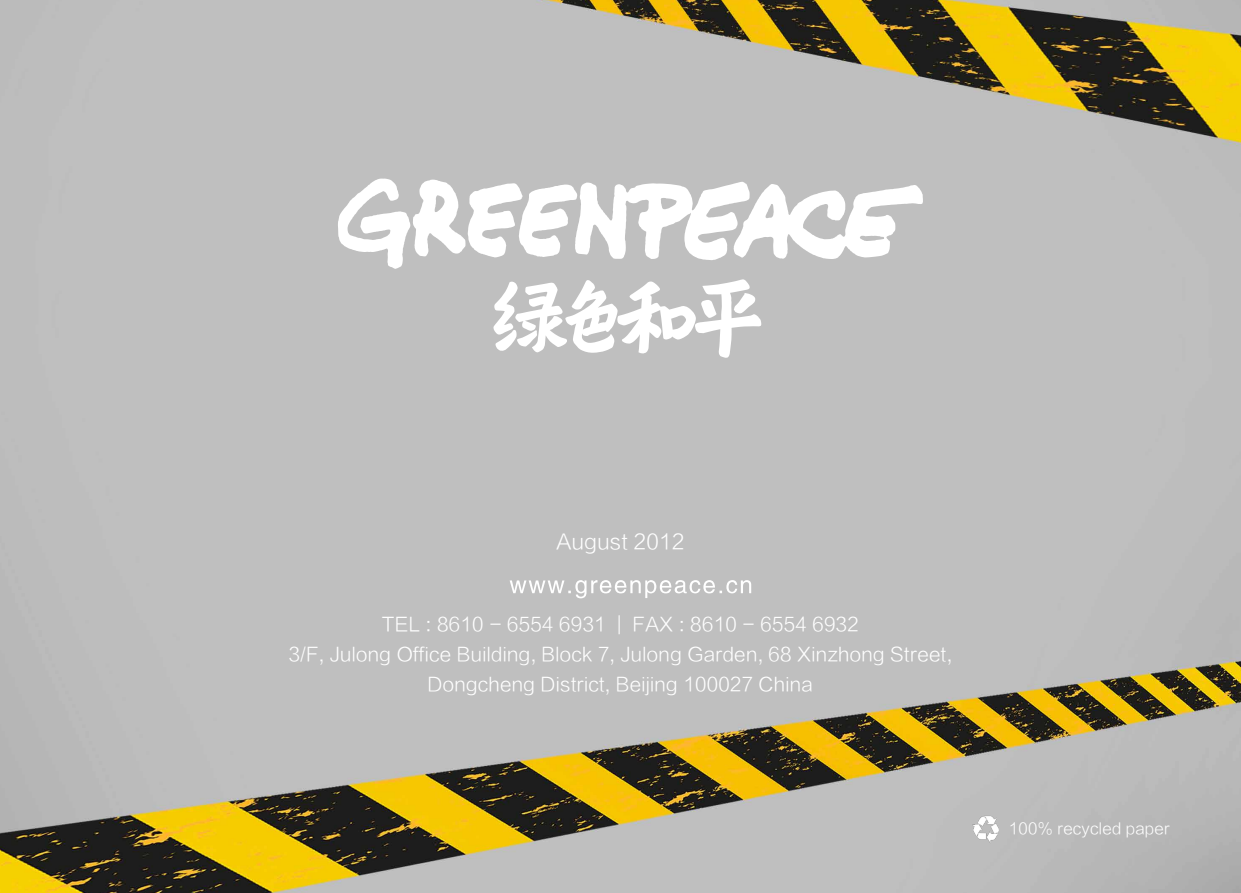
<style>
.page{position:relative;width:1241px;height:893px;background:#fff}
.page>*{position:absolute;margin:0;border:0;box-sizing:border-box;transform-origin:0 0}
.t1{font:21px "FZLTXHK";color:#fff}
.t2{font:19.25px/29.8px "FZLTXHK";color:#fff;text-align:center}
.t3{font:15.75px "FZLTXHK";color:#fff}
</style>
<div class="page">
<img style="left:0;top:0;width:1240px;height:893px">
<svg style="left:493px;top:279px;width:268px;height:79px"></svg>
<svg style="left:338px;top:178px;width:584px;height:91px"></svg>
<svg style="left:509px;top:580px;width:242px;height:18px"></svg>
<img style="left:969px;top:812px;width:34px;height:33px">
<p class="t1" style="left:556px;top:530px;width:129px">August 2012</p>
<p class="t2" style="left:289px;top:610px;width:664px">TEL : 8610 - 6554 6931 | FAX : 8610 - 6554 6932<br>3/F, Julong Office Building, Block 7, Julong Garden, 68 Xinzhong Street,<br>Dongcheng District, Beijing 100027 China</p>
<p class="t3" style="left:1008px;top:820px;width:162px">100% recycled paper</p>
</div>
